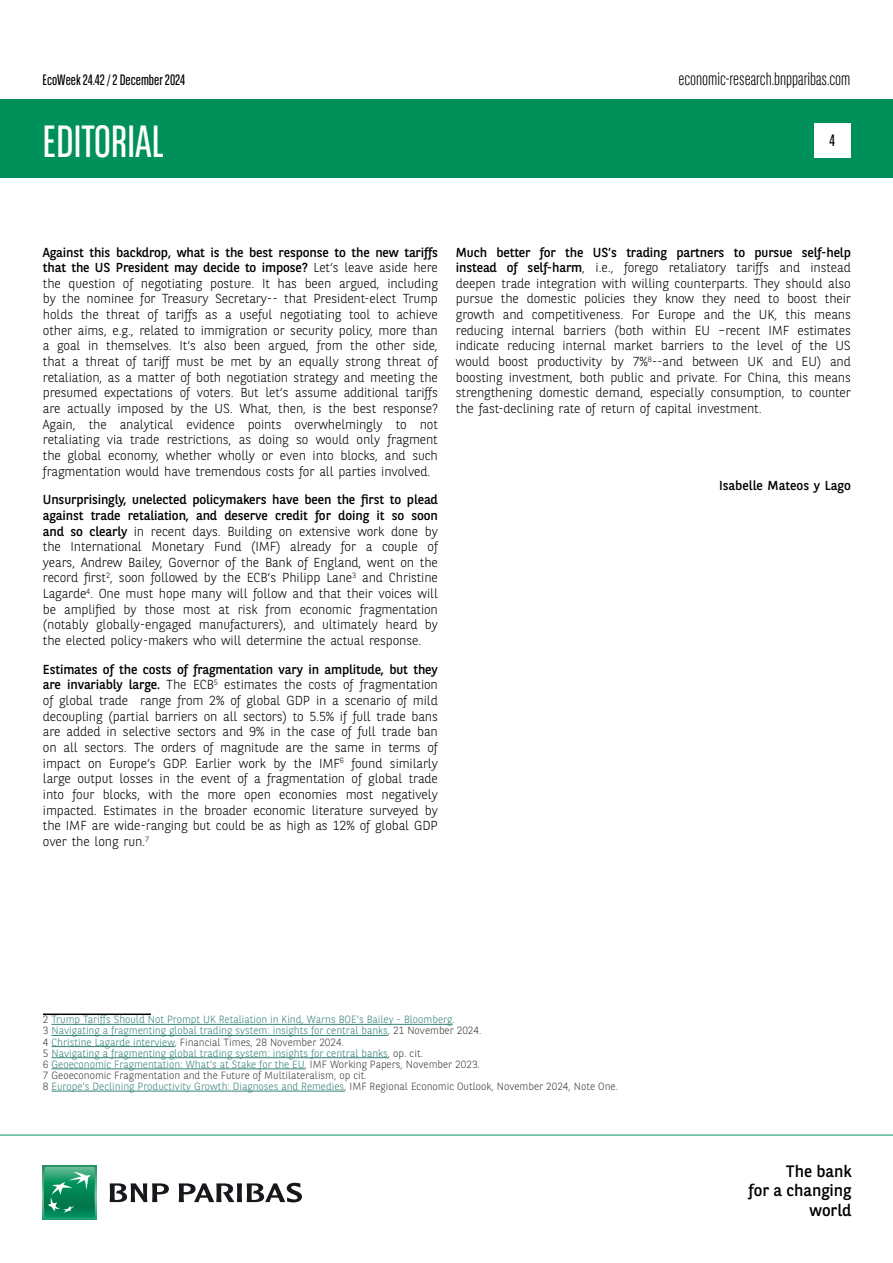
<style>
.page{position:relative;width:893px;height:1263px;background:#fff}
.page>*{position:absolute;margin:0;border:0;box-sizing:border-box;transform-origin:0 0}
.t1{font:45px "BNPP Sans Condensed";color:#fff}
.t2{font:300 18px "BNPP Sans Condensed";color:#000}
.t3{font:16.5px/19.8px "BNPP Sans";color:#000;text-align:right}
.t4{font:16.5px "BNPP Sans Condensed";color:#000}
.t5{font:15px "BNPP Sans Condensed";color:#000}
.t6{font:300 13.05px/15.6px "BNPP Sans";letter-spacing:-.01em;color:#000;text-align:justify}
.t7{font:13.05px "BNPP Sans";color:#000}
.t8{font:300 10.5px/11.1px "BNPP Sans";color:#348378}
.s1{font-weight:400}
.s2{color:#3c3c3b}
</style>
<div class="page">
<div style="left:1px;top:99px;width:892px;height:78px;background:#00915b"></div>
<svg style="left:43px;top:1166px;width:53px;height:53px"></svg>
<svg style="left:44px;top:1167px;width:51px;height:51px;background:#26996e"></svg>
<svg style="left:110px;top:1183px;width:59px;height:19px"></svg>
<svg style="left:179px;top:1183px;width:123px;height:19px"></svg>
<hr style="left:0;top:1135px;width:893px;height:1px;background:#00915b">
<div style="left:814px;top:123px;width:36px;height:34px;background:#fff"></div>
<hr style="left:43px;top:1013px;width:108px;height:2px;background:#000">
<hr style="left:51px;top:1024px;width:401px;height:1px;background:#348378">
<hr style="left:51px;top:1035px;width:337px;height:1px;background:#348378">
<hr style="left:51px;top:1046px;width:123px;height:1px;background:#348378">
<hr style="left:51px;top:1057px;width:337px;height:1px;background:#348378">
<hr style="left:51px;top:1068px;width:254px;height:1px;background:#348378">
<hr style="left:51px;top:1091px;width:293px;height:1px;background:#348378">
<p class="t5" style="left:43px;top:70px;width:144px">EcoWeek 24.42 / 2 December 2024</p>
<h2 class="t2" style="left:678px;top:67px;width:174px">economic-research.bnpparibas.com</h2>
<h1 class="t1" style="left:43px;top:113px;width:123px">EDITORIAL</h1>
<p class="t4" style="left:829px;top:130px;width:7px">4</p>
<p class="t6" style="left:43px;top:244px;width:396px"><span class="s1">Against this backdrop, what is the best response to the new tariffs that the US President may decide to impose?</span> Let’s leave aside here the question of negotiating posture. It has been argued, including by the nominee for Treasury Secretary-- that President-elect Trump holds the threat of tariffs as a useful negotiating tool to achieve other aims, e.g., related to immigration or security policy, more than a goal in themselves. It’s also been argued, from the other side, that a threat of tariff must be met by an equally strong threat of retaliation, as a matter of both negotiation strategy and meeting the presumed expectations of voters. But let’s assume additional tariffs are actually imposed by the US. What, then, is the best response?<br>Again, the analytical evidence points overwhelmingly to not retaliating via trade restrictions, as doing so would only fragment the global economy, whether wholly or even into blocks, and such fragmentation would have tremendous costs for all parties involved.</p>
<p class="t6" style="left:43px;top:491px;width:396px"><span class="s1">Unsurprisingly, unelected policymakers have been the first to plead against trade retaliation, and deserve credit for doing it so soon and so clearly</span> in recent days. Building on extensive work done by the International Monetary Fund (IMF) already for a couple of years, Andrew Bailey, Governor of the Bank of England, went on the record first<sup>2</sup>, soon followed by the ECB’s Philipp Lane<sup>3</sup> and Christine Lagarde<sup>4</sup>. One must hope many will follow and that their voices will be amplified by those most at risk from economic fragmentation (notably globally-engaged manufacturers), and ultimately heard by the elected policy-makers who will determine the actual response.</p>
<p class="t6" style="left:43px;top:661px;width:396px"><span class="s1">Estimates of the costs of fragmentation vary in amplitude, but they are invariably large.</span> The ECB<sup>5</sup> estimates the costs of fragmentation of global trade range from 2% of global GDP in a scenario of mild decoupling (partial barriers on all sectors) to 5.5% if full trade bans are added in selective sectors and 9% in the case of full trade ban on all sectors. The orders of magnitude are the same in terms of impact on Europe’s GDP. Earlier work by the IMF<sup>6</sup> found similarly large output losses in the event of a fragmentation of global trade into four blocks, with the more open economies most negatively impacted. Estimates in the broader economic literature surveyed by the IMF are wide-ranging but could be as high as 12% of global GDP over the long run.<sup>7</sup></p>
<p class="t6" style="left:456px;top:244px;width:396px"><span class="s1">Much better for the US’s trading partners to pursue self-help instead of self-harm</span>, i.e., forego retaliatory tariffs and instead deepen trade integration with willing counterparts. They should also pursue the domestic policies they know they need to boost their growth and competitiveness. For Europe and the UK, this means reducing internal barriers (both within EU –recent IMF estimates indicate reducing internal market barriers to the level of the US would boost productivity by 7%<sup>8</sup>--and between UK and EU) and boosting investment, both public and private. For China, this means strengthening domestic demand, especially consumption, to counter the fast-declining rate of return of capital investment.</p>
<p class="t7" style="left:719px;top:476px;width:133px">Isabelle Mateos y Lago</p>
<p class="t8" style="left:43px;top:1013px;width:577px"><span class="s2">2</span> Trump Tariffs Should Not Prompt UK Retaliation in Kind, Warns BOE’s Bailey - Bloomberg<span class="s2">.<br>3</span> Navigating a fragmenting global trading system: insights for central banks<span class="s2">, 21 November 2024.<br>4</span> Christine Lagarde interview<span class="s2">, Financial Times, 28 November 2024.<br>5</span> Navigating a fragmenting global trading system: insights for central banks<span class="s2">, op. cit.<br>6</span> Geoeconomic Fragmentation: What’s at Stake for the EU<span class="s2">, IMF Working Papers, November 2023.<br>7 Geoeconomic Fragmentation and the Future of Multilateralism, op cit.<br>8</span> Europe’s Declining Productivity Growth: Diagnoses and Remedies<span class="s2">, IMF Regional Economic Outlook, November 2024, Note One.</span></p>
<p class="t3" style="left:748px;top:1160px;width:104px">The bank<br>for a changing world</p>
</div>
